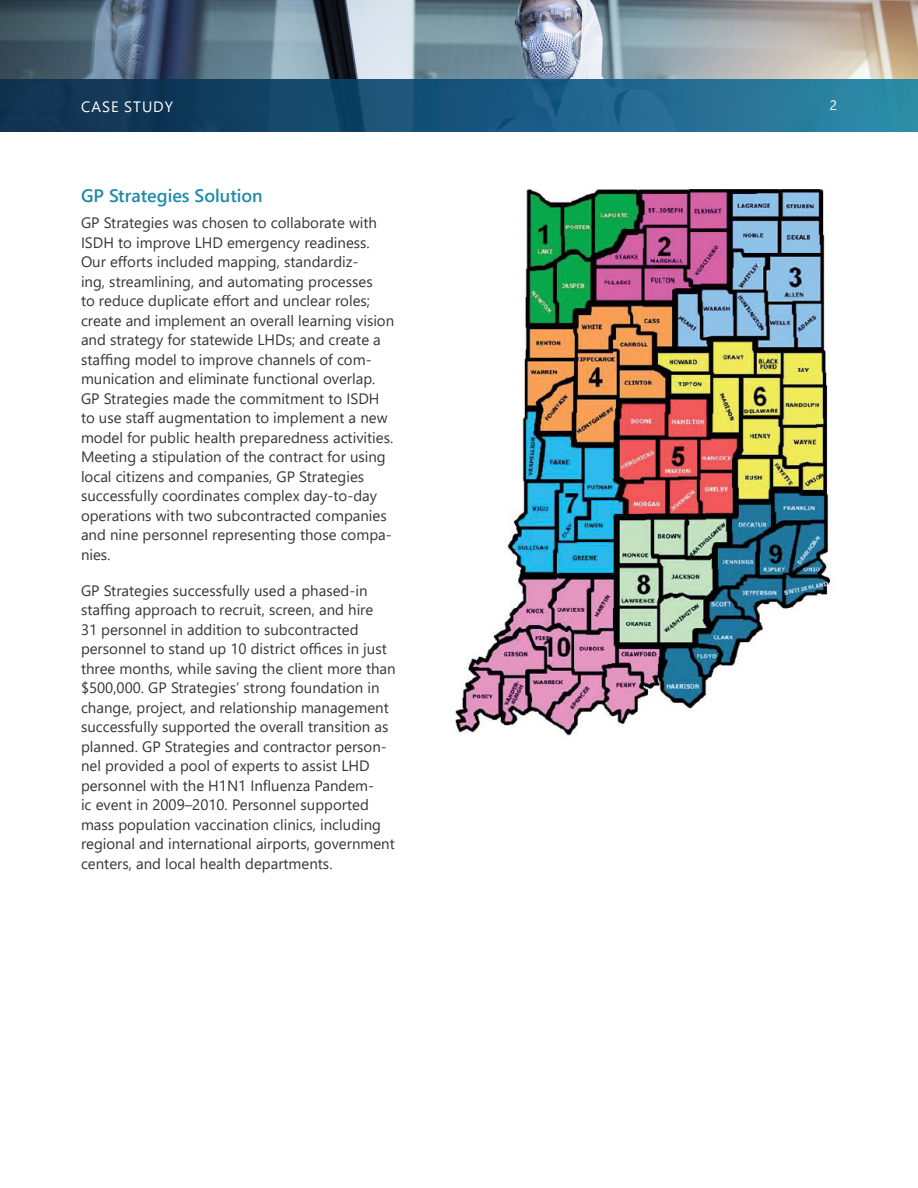
<style>
.page{position:relative;width:918px;height:1188px;background:#fff}
.page>*{position:absolute;margin:0;border:0;box-sizing:border-box;transform-origin:0 0}
.bullet_point{font:600 18px "Segoe UI";color:#208aa7}
.paragraph{font:15px/19.5px "Segoe UI";color:#353534}
.t1{font:15px "Segoe UI";letter-spacing:.065em;color:#fff}
.t2{font:13.5px "Segoe UI";color:#fff}
</style>
<div class="page">
<img style="left:0;top:0;width:918px;height:80px">
<svg style="left:0;top:80px;width:918px;height:52px;background:#1b587a"></svg>
<img style="left:455px;top:189px;width:378px;height:548px">
<p class="t1" style="left:81px;top:92px;width:93px">CASE STUDY</p>
<p class="t2" style="left:830px;top:93px;width:9px">2</p>
<p class="bullet_point" style="left:81px;top:179px;width:183px">GP Strategies Solution</p>
<p class="paragraph" style="left:81px;top:212px;width:315px">GP Strategies was chosen to collaborate with ISDH to improve LHD emergency readiness.<br>Our efforts included mapping, standardiz-<br>ing, streamlining, and automating processes<br>to reduce duplicate effort and unclear roles; create and implement an overall learning vision and strategy for statewide LHDs; and create a staffing model to improve channels of com&shy;munication and eliminate functional overlap.<br>GP Strategies made the commitment to ISDH to use staff augmentation to implement a new model for public health preparedness activities.<br>Meeting a stipulation of the contract for using local citizens and companies, GP Strategies successfully coordinates complex day-to-day operations with two subcontracted companies and nine personnel representing those compa&shy;nies.</p>
<p class="paragraph" style="left:81px;top:579px;width:316px">GP Strategies successfully used a phased-in staffing approach to recruit, screen, and hire<br>31 personnel in addition to subcontracted personnel to stand up 10 district offices in just three months, while saving the client more than $500,000. GP Strategies’ strong foundation in change, project, and relationship management successfully supported the overall transition as planned. GP Strategies and contractor person&shy;nel provided a pool of experts to assist LHD personnel with the H1N1 Influenza Pandem-<br>ic event in 2009–2010. Personnel supported mass population vaccination clinics, including regional and international airports, government centers, and local health departments.</p>
</div>
